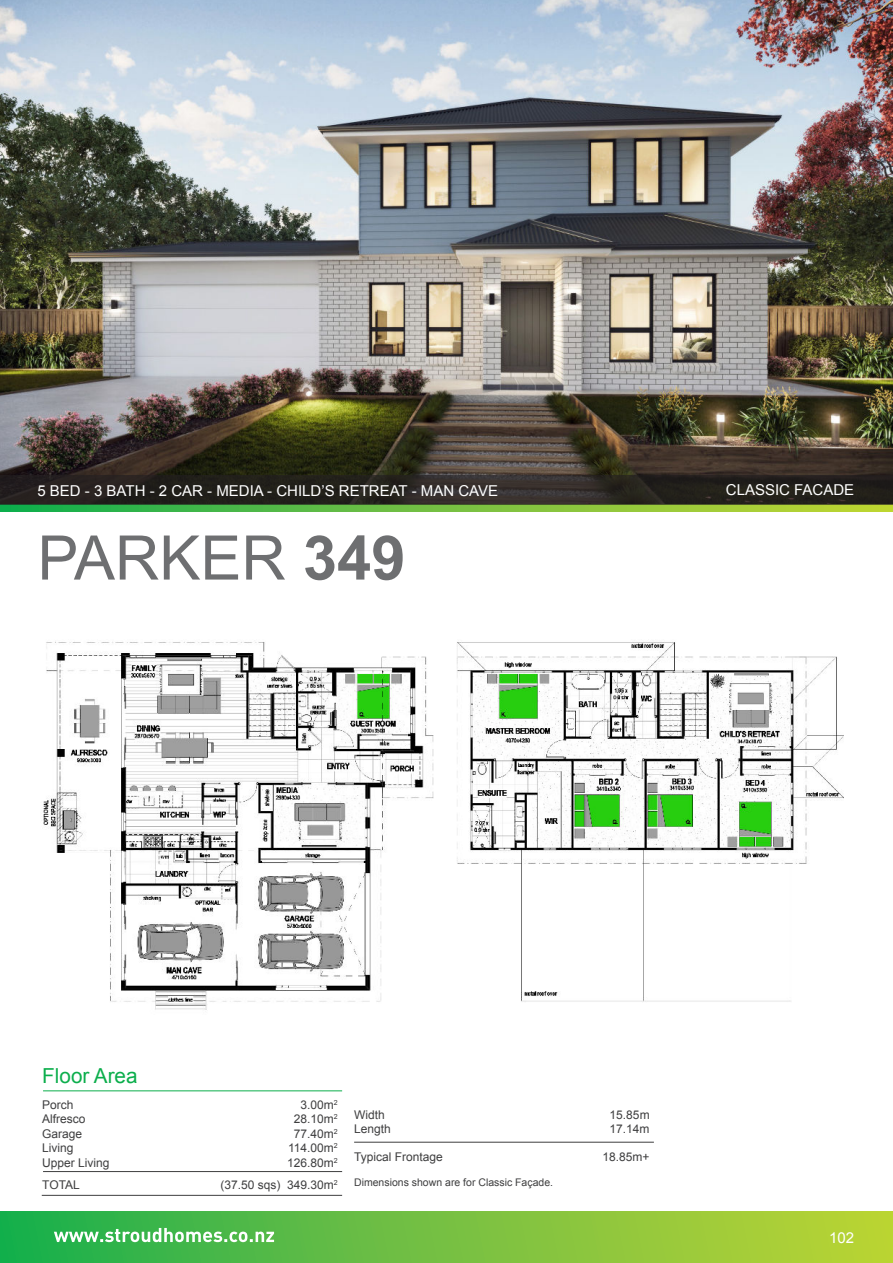
<style>
.page{position:relative;width:893px;height:1263px;background:#fff}
.page>*{position:absolute;margin:0;border:0;box-sizing:border-box;transform-origin:0 0}
.t1{font:61.5px "Arial";color:#6e6f71}
.t2{font:20.7px "Arial";color:#0cae4c}
.t3{font:15px "Arial";color:#fff}
.t4{font:12px "Arial";color:#3e3e3f}
.t5{font:10.5px "Arial";color:#3e3e3f}
.s1{font-weight:700}
</style>
<div class="page">
<div style="left:0;top:1211px;width:893px;height:52px;background:linear-gradient(to right,#1fae4e,#c3d334)"></div>
<svg style="left:54px;top:1228px;width:220px;height:14px"></svg>
<img style="left:0;top:0;width:893px;height:475px">
<hr style="left:354px;top:1142px;width:300px;height:1px;background:#3e3e3f">
<svg style="left:0;top:505px;width:892px;height:6px;background:#70c041"></svg>
<svg style="left:0;top:475px;width:893px;height:30px;background:#282520"></svg>
<hr style="left:43px;top:1090px;width:299px;height:1px;background:#0cae4c">
<hr style="left:43px;top:1171px;width:299px;height:1px;background:#3e3e3f">
<hr style="left:42px;top:1195px;width:300px;height:1px;background:#3e3e3f">
<img style="left:43px;top:641px;width:391px;height:369px">
<img style="left:456px;top:642px;width:388px;height:360px">
<p class="t3" style="left:37px;top:485px;width:462px">5 BED - 3 BATH - 2 CAR - MEDIA - CHILD’S RETREAT - MAN CAVE</p>
<p class="t3" style="left:726px;top:484px;width:130px">CLASSIC FACADE</p>
<h1 class="t1" style="left:37px;top:535px;width:370px">PARKER <span class="s1">349</span></h1>
<h2 class="t2" style="left:42px;top:1068px;width:97px">Floor Area</h2>
<p class="t4" style="left:42px;top:1100px;width:33px">Porch</p>
<p class="t4" style="left:301px;top:1100px;width:39px">3.00m<sup>2</sup></p>
<p class="t4" style="left:42px;top:1114px;width:45px">Alfresco</p>
<p class="t4" style="left:294px;top:1114px;width:45px">28.10m<sup>2</sup></p>
<p class="t4" style="left:42px;top:1129px;width:42px">Garage</p>
<p class="t4" style="left:294px;top:1129px;width:45px">77.40m<sup>2</sup></p>
<p class="t4" style="left:42px;top:1143px;width:33px">Living</p>
<p class="t4" style="left:288px;top:1143px;width:51px">114.00m<sup>2</sup></p>
<p class="t4" style="left:42px;top:1158px;width:69px">Upper Living</p>
<p class="t4" style="left:287px;top:1158px;width:52px">126.80m<sup>2</sup></p>
<p class="t4" style="left:42px;top:1180px;width:39px">TOTAL</p>
<p class="t4" style="left:221px;top:1180px;width:119px">(37.50 sqs) 349.30m<sup>2</sup></p>
<p class="t4" style="left:354px;top:1110px;width:32px">Width</p>
<p class="t4" style="left:610px;top:1110px;width:42px">15.85m</p>
<p class="t4" style="left:354px;top:1125px;width:38px">Length</p>
<p class="t4" style="left:610px;top:1125px;width:42px">17.14m</p>
<p class="t4" style="left:354px;top:1152px;width:90px">Typical Frontage</p>
<p class="t4" style="left:603px;top:1152px;width:49px">18.85m+</p>
<p class="t5" style="left:354px;top:1178px;width:200px">Dimensions shown are for Classic Façade.</p>
<p class="t3" style="left:829px;top:1232px;width:27px">102</p>
</div>
